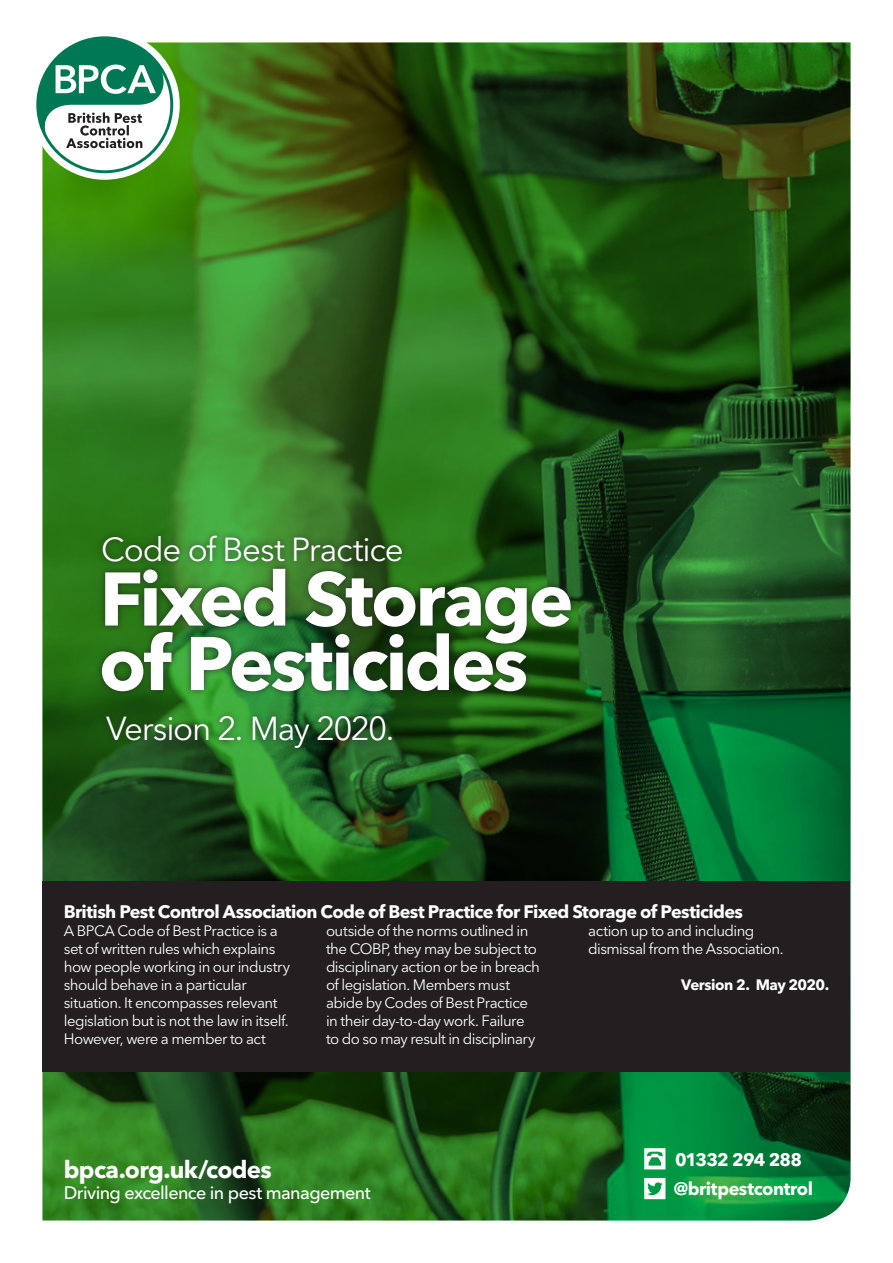
<style>
.page{position:relative;width:893px;height:1263px;background:#fff}
.page>*{position:absolute;margin:0;border:0;box-sizing:border-box;transform-origin:0 0}
.t1{font:700 75px/64.5px "Avenir Next LT Pro";letter-spacing:-.04em;color:#fff}
.t2{font:33px "Avenir Next LT Pro";letter-spacing:-.04em;color:#fff}
.t3{font:700 24px "Avenir Next LT Pro";letter-spacing:-.03em;color:#fff}
.Section_heading{font:700 18px "Avenir Next LT Pro";letter-spacing:-.035em;color:#fff}
.t4{font:500 18px "Avenir Next LT Pro";letter-spacing:-.035em;color:#fff}
.Body_copy{font:15px/18px "Avenir Next LT Pro";letter-spacing:-.035em;color:#fff}
.Body_copy-2{font:700 15px "Avenir Next LT Pro";letter-spacing:-.035em;color:#fff}
</style>
<div class="page">
<img style="left:43px;top:43px;width:807px;height:1177px">
<svg style="left:30px;top:30px;width:150px;height:150px"></svg>
<svg style="left:38px;top:38px;width:134px;height:134px"></svg>
<svg style="left:38px;top:38px;width:131px;height:110px"></svg>
<div style="left:94px;top:528px;width:484px;height:170px;background:#231f20;opacity:.75"></div>
<div style="left:100px;top:709px;width:299px;height:47px;background:#231f20;opacity:.75"></div>
<div style="left:43px;top:881px;width:807px;height:190px;background:#231f20"></div>
<svg style="left:644px;top:1148px;width:21px;height:21px"></svg>
<svg style="left:644px;top:1178px;width:21px;height:21px"></svg>
<p class="t2" style="left:101px;top:530px;width:304px">Code of Best Practice</p>
<p class="t1" style="left:99px;top:566px;width:476px">Fixed Storage of Pesticides</p>
<p class="t2" style="left:106px;top:709px;width:290px">Version 2. May 2020.</p>
<p class="Section_heading" style="left:64px;top:901px;width:681px">British Pest Control Association Code of Best Practice for Fixed Storage of Pesticides</p>
<p class="Body_copy" style="left:64px;top:922px;width:228px">A BPCA Code of Best Practice is a set of written rules which explains how people working in our industry should behave in a particular situation. It encompasses relevant legislation but is not the law in itself.<br>However, were a member to act</p>
<p class="Body_copy" style="left:326px;top:922px;width:216px">outside of the norms outlined in the COBP, they may be subject to disciplinary action or be in breach of legislation. Members must abide by Codes of Best Practice in their day-to-day work. Failure to do so may result in disciplinary</p>
<p class="Body_copy" style="left:588px;top:922px;width:197px">action up to and including dismissal from the Association.</p>
<p class="Body_copy-2" style="left:681px;top:976px;width:149px">Version 2. May 2020.</p>
<p class="t3" style="left:64px;top:1155px;width:210px">bpca.org.uk/codes</p>
<p class="t4" style="left:64px;top:1182px;width:309px">Driving excellence in pest management</p>
<p class="Section_heading" style="left:675px;top:1148px;width:129px">01332 294 288</p>
<p class="Section_heading" style="left:674px;top:1178px;width:141px">@britpestcontrol</p>
</div>
